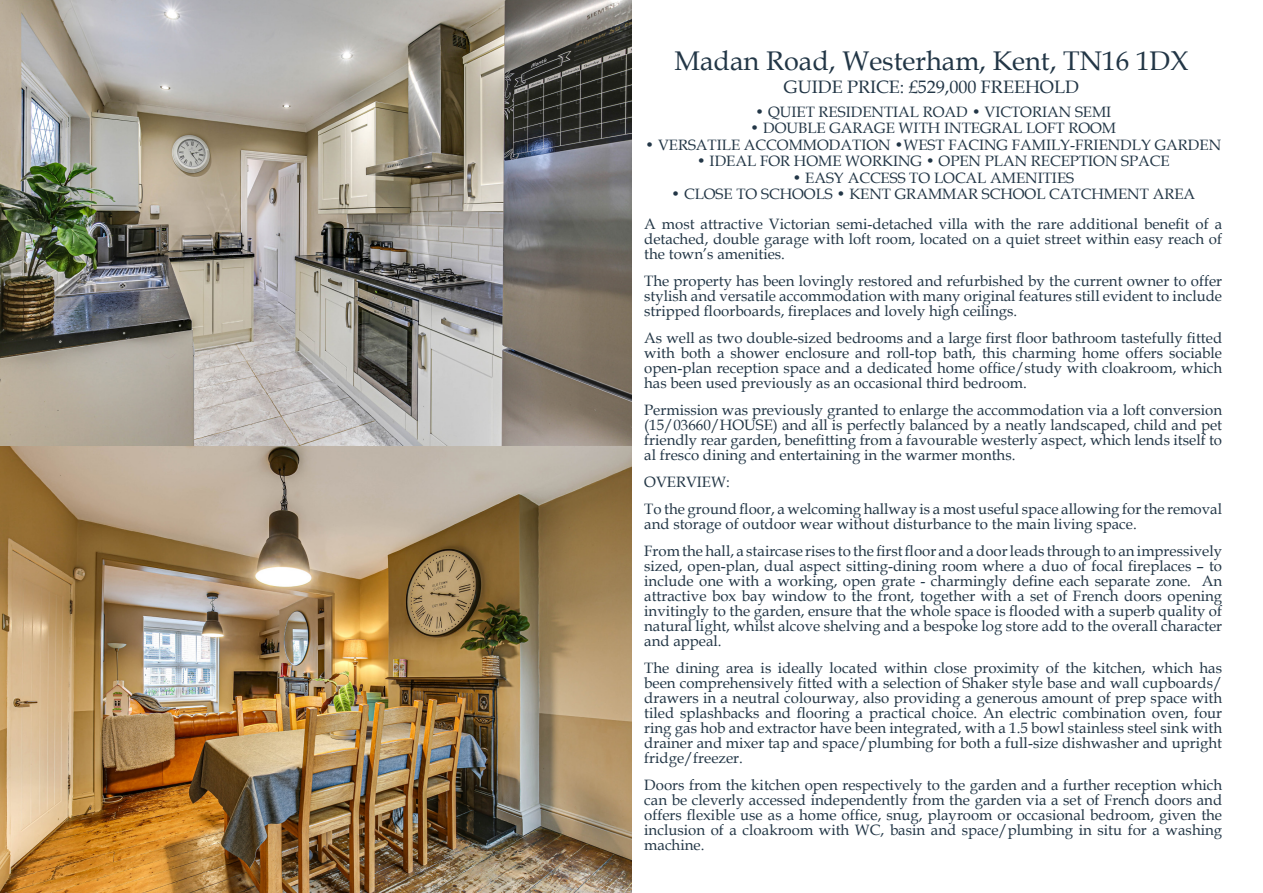
<style>
.page{position:relative;width:1263px;height:893px;background:#fff}
.page>*{position:absolute;margin:0;border:0;box-sizing:border-box;transform-origin:0 0}
.t1{font:27px "Book Antiqua";color:#223646}
.t2{font:18px "Book Antiqua";color:#223646}
.t3{font:15px/15px "Book Antiqua";color:#223646;text-align:justify}
</style>
<div class="page">
<img style="left:0;top:0;width:631px;height:445px">
<img style="left:0;top:447px;width:631px;height:446px">
<p class="t1" style="left:674px;top:42px;width:515px">Madan Road, Westerham, Kent, TN16 1DX</p>
<p class="t2" style="left:784px;top:75px;width:297px">GUIDE PRICE: £529,000 FREEHOLD</p>
<p class="t3" style="left:755px;top:104px;width:358px">• QUIET RESIDENTIAL ROAD • VICTORIAN SEMI</p>
<p class="t3" style="left:750px;top:120px;width:367px">• DOUBLE GARAGE WITH INTEGRAL LOFT ROOM</p>
<p class="t3" style="left:645px;top:137px;width:577px">• VERSATILE ACCOMMODATION •WEST FACING FAMILY-FRIENDLY GARDEN</p>
<p class="t3" style="left:697px;top:153px;width:474px">• IDEAL FOR HOME WORKING • OPEN PLAN RECEPTION SPACE</p>
<p class="t3" style="left:792px;top:170px;width:283px">• EASY ACCESS TO LOCAL AMENITIES</p>
<p class="t3" style="left:671px;top:186px;width:525px">• CLOSE TO SCHOOLS • KENT GRAMMAR SCHOOL CATCHMENT AREA</p>
<p class="t3" style="left:644px;top:216px;width:579px">A most attractive Victorian semi-detached villa with the rare additional benefit of a detached, double garage with loft room, located on a quiet street within easy reach of the town’s amenities.</p>
<p class="t3" style="left:644px;top:273px;width:579px">The property has been lovingly restored and refurbished by the current owner to offer stylish and versatile accommodation with many original features still evident to include stripped floorboards, fireplaces and lovely high ceilings.</p>
<p class="t3" style="left:644px;top:330px;width:579px">As well as two double-sized bedrooms and a large first floor bathroom tastefully fitted with both a shower enclosure and roll-top bath, this charming home offers sociable open-plan reception space and a dedicated home office/study with cloakroom, which has been used previously as an occasional third bedroom.</p>
<p class="t3" style="left:644px;top:402px;width:579px">Permission was previously granted to enlarge the accommodation via a loft conversion (15/03660/HOUSE) and all is perfectly balanced by a neatly landscaped, child and pet friendly rear garden, benefitting from a favourable westerly aspect, which lends itself to al fresco dining and entertaining in the warmer months.</p>
<p class="t3" style="left:644px;top:474px;width:87px">OVERVIEW:</p>
<p class="t3" style="left:644px;top:501px;width:579px">To the ground floor, a welcoming hallway is a most useful space allowing for the removal and storage of outdoor wear without disturbance to the main living space.</p>
<p class="t3" style="left:644px;top:543px;width:579px">From the hall, a staircase rises to the first floor and a door leads through to an impressively sized, open-plan, dual aspect sitting-dining room where a duo of focal fireplaces – to include one with a working, open grate - charmingly define each separate zone. An attractive box bay window to the front, together with a set of French doors opening invitingly to the garden, ensure that the whole space is flooded with a superb quality of natural light, whilst alcove shelving and a bespoke log store add to the overall character and appeal.</p>
<p class="t3" style="left:644px;top:660px;width:579px">The dining area is ideally located within close proximity of the kitchen, which has been comprehensively fitted with a selection of Shaker style base and wall cupboards/ drawers in a neutral colourway, also providing a generous amount of prep space with tiled splashbacks and flooring a practical choice. An electric combination oven, four ring gas hob and extractor have been integrated, with a 1.5 bowl stainless steel sink with drainer and mixer tap and space/plumbing for both a full-size dishwasher and upright fridge/freezer.</p>
<p class="t3" style="left:644px;top:777px;width:579px">Doors from the kitchen open respectively to the garden and a further reception which can be cleverly accessed independently from the garden via a set of French doors and offers flexible use as a home office, snug, playroom or occasional bedroom, given the inclusion of a cloakroom with WC, basin and space/plumbing in situ for a washing machine.</p>
</div>
